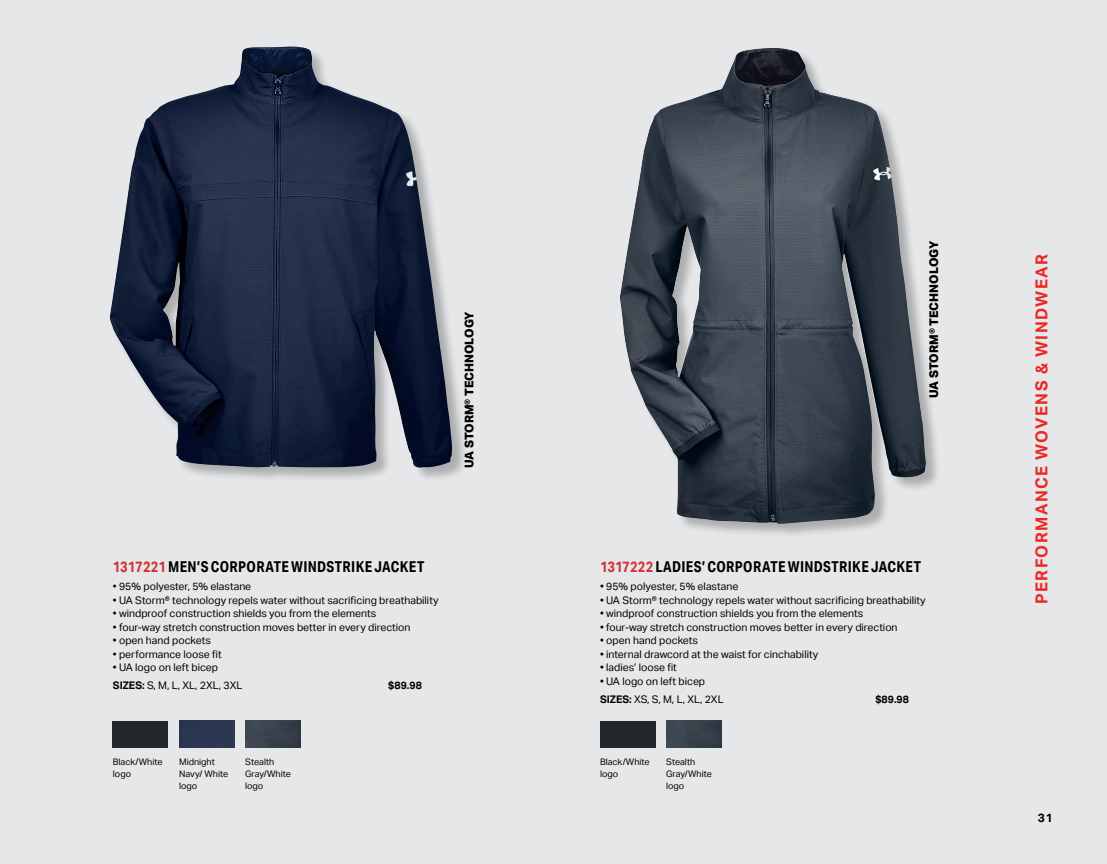
<style>
.page{position:relative;width:1107px;height:864px;background:#e6e7e8}
.page>*{position:absolute;margin:0;border:0;box-sizing:border-box;transform-origin:0 0}
.t1{font:700 16.5px "ARMOUR";letter-spacing:.09em;color:#ed2623}
.t2{font:700 15px "ARMOUR Cd";letter-spacing:.02em;color:#000}
.t3{font:800 12px "ARMOUR";color:#000}
.t4{font:700 12px "ARMOUR";color:#000}
.t5{font:10.5px/18px "ARMOUR";color:#000}
.t6{font:700 10.5px "ARMOUR";color:#000}
.t7{font:9px/12px "ARMOUR";color:#000}
.s1{color:#d03238}
.s2{font-weight:700}
</style>
<div class="page">
<div style="left:110px;top:46px;width:358px;height:437px;background:#000;opacity:.25"></div>
<img style="left:109px;top:47px;width:343px;height:421px">
<div style="left:621px;top:48px;width:320px;height:491px;background:#000;opacity:.25"></div>
<img style="left:619px;top:48px;width:307px;height:476px">
<img style="left:179px;top:721px;width:55px;height:27px">
<div style="left:113px;top:721px;width:55px;height:27px;background:#222829"></div>
<div style="left:600px;top:721px;width:55px;height:27px;background:#222829"></div>
<img style="left:245px;top:721px;width:55px;height:27px">
<img style="left:666px;top:721px;width:55px;height:27px">
<p class="t3" style="left:462px;top:468px;width:158px;rotate:-90deg">UA STORM® TECHNOLOGY</p>
<h2 class="t2" style="left:113px;top:558px;width:313px"><span class="s1">1317221</span> MEN’S CORPORATE WINDSTRIKE JACKET</h2>
<p class="t5" style="left:113px;top:578px;width:140px">• 95% polyester, 5% elastane</p>
<p class="t5" style="left:113px;top:591px;width:327px">• UA Storm® technology repels water without sacrificing breathability</p>
<p class="t5" style="left:113px;top:605px;width:265px">• windproof construction shields you from the elements</p>
<p class="t5" style="left:113px;top:618px;width:299px">• four-way stretch construction moves better in every direction</p>
<p class="t5" style="left:113px;top:632px;width:100px">• open hand pockets</p>
<p class="t5" style="left:113px;top:645px;width:110px">• performance loose fit</p>
<p class="t5" style="left:113px;top:659px;width:131px">• UA logo on left bicep<br><span class="s2">SIZES:</span> S, M, L, XL, 2XL, 3XL</p>
<p class="t6" style="left:388px;top:679px;width:35px">$89.98</p>
<p class="t3" style="left:926px;top:398px;width:158px;rotate:-90deg">UA STORM® TECHNOLOGY</p>
<h2 class="t2" style="left:600px;top:558px;width:322px"><span class="s1">1317222</span> LADIES’ CORPORATE WINDSTRIKE JACKET</h2>
<p class="t5" style="left:600px;top:578px;width:140px">• 95% polyester, 5% elastane</p>
<p class="t5" style="left:600px;top:591px;width:327px">• UA Storm® technology repels water without sacrificing breathability</p>
<p class="t5" style="left:600px;top:605px;width:265px">• windproof construction shields you from the elements</p>
<p class="t5" style="left:600px;top:618px;width:299px">• four-way stretch construction moves better in every direction</p>
<p class="t5" style="left:600px;top:632px;width:100px">• open hand pockets</p>
<p class="t5" style="left:600px;top:645px;width:220px">• internal drawcord at the waist for cinchability</p>
<p class="t5" style="left:600px;top:659px;width:78px">• ladies’ loose fit</p>
<p class="t5" style="left:600px;top:672px;width:125px">• UA logo on left bicep<br><span class="s2">SIZES:</span> XS, S, M, L, XL, 2XL</p>
<p class="t6" style="left:875px;top:693px;width:35px">$89.98</p>
<p class="t7" style="left:113px;top:756px;width:51px">Black/White logo</p>
<p class="t7" style="left:600px;top:756px;width:51px">Black/White logo</p>
<p class="t7" style="left:245px;top:756px;width:47px">Stealth<br>Gray/White logo</p>
<p class="t7" style="left:666px;top:756px;width:47px">Stealth<br>Gray/White logo</p>
<p class="t7" style="left:179px;top:756px;width:51px">Midnight<br>Navy/ White logo</p>
<h1 class="t1" style="left:1032px;top:604px;width:352px;rotate:-90deg">PERFORMANCE WOVENS &amp; WINDWEAR</h1>
<p class="t4" style="left:1038px;top:811px;width:17px">31</p>
</div>
